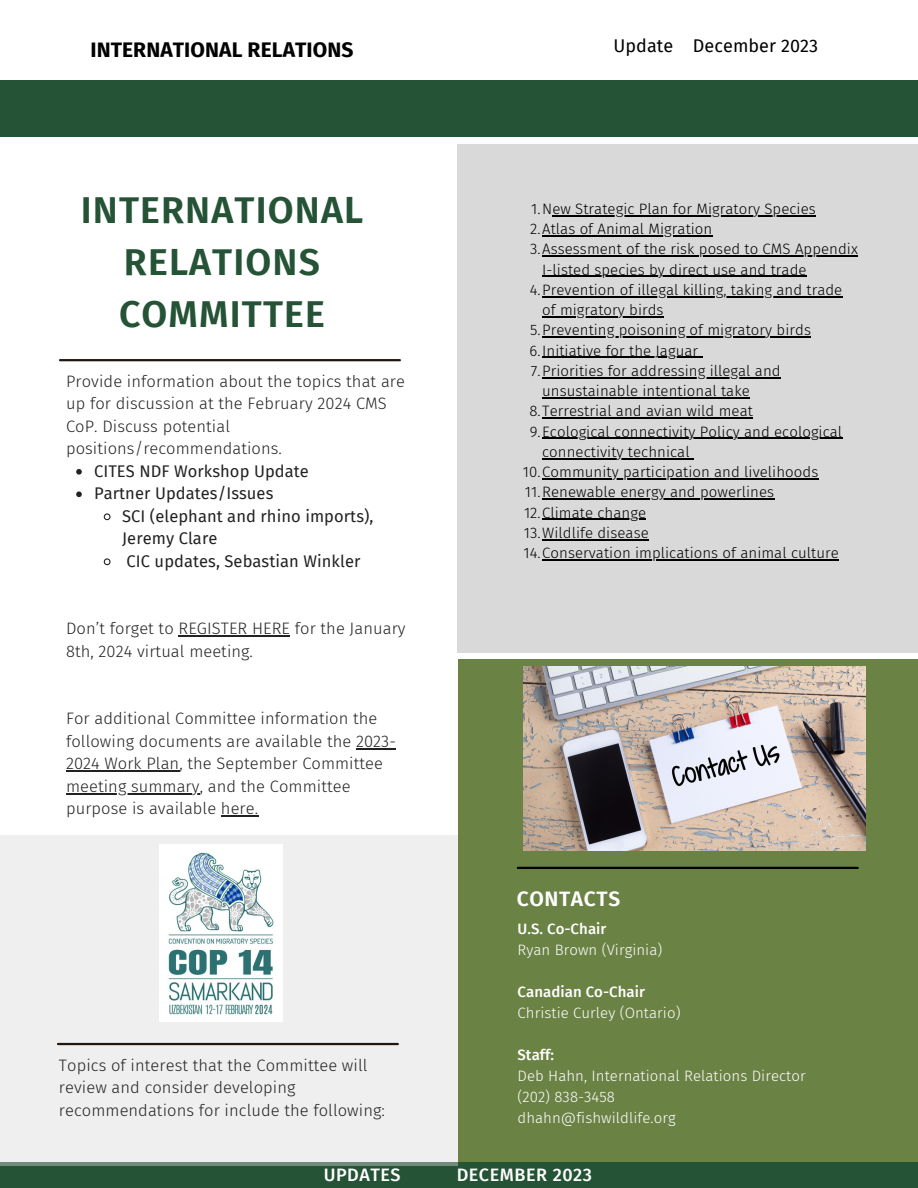
<style>
.page{position:relative;width:918px;height:1188px;background:#fff}
.page>*{position:absolute;margin:0;border:0;box-sizing:border-box;transform-origin:0 0}
.t1{font:600 37.5px/51.8px "Fira Sans";letter-spacing:.03em;color:#255336;text-align:center}
.t2{font:700 21px "Fira Sans";letter-spacing:.005em;color:#000}
.t3{font:600 21px "Fira Sans";letter-spacing:.03em;color:#fff}
.t4{font:500 18px "Fira Sans";letter-spacing:.03em;color:#fff}
.t5{font:18px "Fira Sans";letter-spacing:.005em;color:#000}
.t6{font:300 16.5px/22.5px "Fira Sans";letter-spacing:.005em;color:#222}
.t7{font:16.5px/22.5px "Fira Sans";letter-spacing:.005em;color:#222}
.t8{font:300 15px/20.2px "Fira Sans";letter-spacing:.005em;color:#000}
.t9{font:300 15px "Fira Sans";letter-spacing:.005em;color:#fff}
.t10{font:500 15px "Fira Sans";letter-spacing:.005em;color:#fff}
</style>
<div class="page">
<div style="left:458px;top:659px;width:460px;height:505px;background:#6a8244"></div>
<div style="left:0;top:1162px;width:918px;height:26px;background:#255336"></div>
<div style="left:458px;top:144px;width:460px;height:508px;background:#d9d9d9"></div>
<hr style="left:60px;top:359px;width:340px;height:2px;background:#22150e">
<div style="left:0;top:835px;width:458px;height:331px;background:#efefef"></div>
<img style="left:524px;top:666px;width:342px;height:185px">
<hr style="left:518px;top:867px;width:340px;height:2px;background:#000">
<div style="left:0;top:80px;width:918px;height:57px;background:#255336"></div>
<img style="left:160px;top:845px;width:122px;height:177px">
<svg style="left:76px;top:469px;width:6px;height:6px"></svg>
<svg style="left:76px;top:491px;width:6px;height:6px"></svg>
<svg style="left:103px;top:513px;width:8px;height:8px"></svg>
<svg style="left:103px;top:558px;width:8px;height:8px"></svg>
<hr style="left:179px;top:635px;width:111px;height:2px;background:#222">
<hr style="left:356px;top:748px;width:40px;height:1px;background:#222">
<hr style="left:66px;top:770px;width:113px;height:2px;background:#222">
<hr style="left:66px;top:793px;width:134px;height:1px;background:#222">
<hr style="left:221px;top:815px;width:34px;height:2px;background:#222">
<hr style="left:552px;top:215px;width:264px;height:1px;background:#000">
<hr style="left:542px;top:235px;width:170px;height:1px;background:#000">
<hr style="left:542px;top:256px;width:316px;height:1px;background:#000">
<hr style="left:542px;top:276px;width:265px;height:1px;background:#000">
<hr style="left:542px;top:296px;width:300px;height:1px;background:#000">
<hr style="left:542px;top:316px;width:122px;height:1px;background:#000">
<hr style="left:542px;top:337px;width:269px;height:1px;background:#000">
<hr style="left:542px;top:357px;width:156px;height:1px;background:#000">
<hr style="left:542px;top:377px;width:239px;height:1px;background:#000">
<hr style="left:542px;top:397px;width:208px;height:1px;background:#000">
<hr style="left:542px;top:418px;width:211px;height:1px;background:#000">
<hr style="left:542px;top:438px;width:300px;height:1px;background:#000">
<hr style="left:542px;top:458px;width:148px;height:1px;background:#000">
<hr style="left:542px;top:478px;width:276px;height:1px;background:#000">
<hr style="left:542px;top:499px;width:232px;height:1px;background:#000">
<hr style="left:542px;top:519px;width:104px;height:1px;background:#000">
<hr style="left:542px;top:539px;width:107px;height:1px;background:#000">
<hr style="left:542px;top:559px;width:297px;height:1px;background:#000">
<hr style="left:58px;top:1043px;width:340px;height:2px;background:#22150e">
<p class="t2" style="left:90px;top:37px;width:265px">INTERNATIONAL RELATIONS</p>
<p class="t5" style="left:613px;top:36px;width:206px">Update December 2023</p>
<p class="t1" style="left:81px;top:185px;width:284px">INTERNATIONAL<br>RELATIONS<br>COMMITTEE</p>
<p class="t6" style="left:66px;top:370px;width:340px">Provide information about the topics that are up for discussion at the February 2024 CMS CoP. Discuss potential positions/recommendations.</p>
<p class="t7" style="left:94px;top:460px;width:216px">CITES NDF Workshop Update</p>
<p class="t7" style="left:94px;top:483px;width:181px">Partner Updates/Issues</p>
<p class="t7" style="left:122px;top:505px;width:253px">SCI (elephant and rhino imports),<br>Jeremy Clare</p>
<p class="t7" style="left:127px;top:550px;width:235px">CIC updates, Sebastian Winkler</p>
<p class="t6" style="left:66px;top:618px;width:341px">Don’t forget to REGISTER HERE for the January<br>8th, 2024 virtual meeting.</p>
<p class="t6" style="left:66px;top:708px;width:331px">For additional Committee information the following documents are available the 2023- 2024 Work Plan, the September Committee meeting summary, and the Committee purpose is available here.</p>
<p class="t6" style="left:59px;top:1054px;width:328px">Topics of interest that the Committee will review and consider developing recommendations for include the following:</p>
<p class="t8" style="left:531px;top:199px;width:286px">1.New Strategic Plan for Migratory Species</p>
<p class="t8" style="left:530px;top:219px;width:184px">2.Atlas of Animal Migration</p>
<p class="t8" style="left:542px;top:239px;width:317px;text-indent:-12px">3.Assessment of the risk posed to CMS Appendix<br>I-listed species by direct use and trade</p>
<p class="t8" style="left:542px;top:280px;width:302px;text-indent:-13px">4.Prevention of illegal killing, taking and trade of migratory birds</p>
<p class="t8" style="left:530px;top:320px;width:282px">5.Preventing poisoning of migratory birds</p>
<p class="t8" style="left:530px;top:341px;width:170px">6.Initiative for the Jaguar</p>
<p class="t8" style="left:542px;top:361px;width:240px;text-indent:-11px">7.Priorities for addressing illegal and unsustainable intentional take</p>
<p class="t8" style="left:529px;top:401px;width:225px">8.Terrestrial and avian wild meat</p>
<p class="t8" style="left:542px;top:422px;width:302px;text-indent:-13px">9.Ecological connectivity Policy and ecological connectivity technical</p>
<p class="t8" style="left:523px;top:462px;width:297px">10.Community participation and livelihoods</p>
<p class="t8" style="left:525px;top:482px;width:251px">11.Renewable energy and powerlines</p>
<p class="t8" style="left:524px;top:503px;width:124px">12.Climate change</p>
<p class="t8" style="left:524px;top:523px;width:126px">13.Wildlife disease</p>
<p class="t8" style="left:523px;top:543px;width:317px">14.Conservation implications of animal culture</p>
<p class="t3" style="left:517px;top:886px;width:105px">CONTACTS</p>
<p class="t10" style="left:518px;top:920px;width:91px">U.S. Co-Chair</p>
<p class="t9" style="left:518px;top:941px;width:146px">Ryan Brown (Virginia)</p>
<p class="t10" style="left:518px;top:983px;width:129px">Canadian Co-Chair</p>
<p class="t9" style="left:518px;top:1004px;width:165px">Christie Curley (Ontario)</p>
<p class="t10" style="left:518px;top:1046px;width:38px">Staff:</p>
<p class="t9" style="left:518px;top:1067px;width:290px">Deb Hahn, International Relations Director</p>
<p class="t9" style="left:518px;top:1088px;width:99px">(202) 838-3458</p>
<p class="t9" style="left:518px;top:1109px;width:160px">dhahn@fishwildlife.org</p>
<p class="t4" style="left:324px;top:1164px;width:79px">UPDATES</p>
<p class="t4" style="left:457px;top:1164px;width:137px">DECEMBER 2023</p>
</div>
